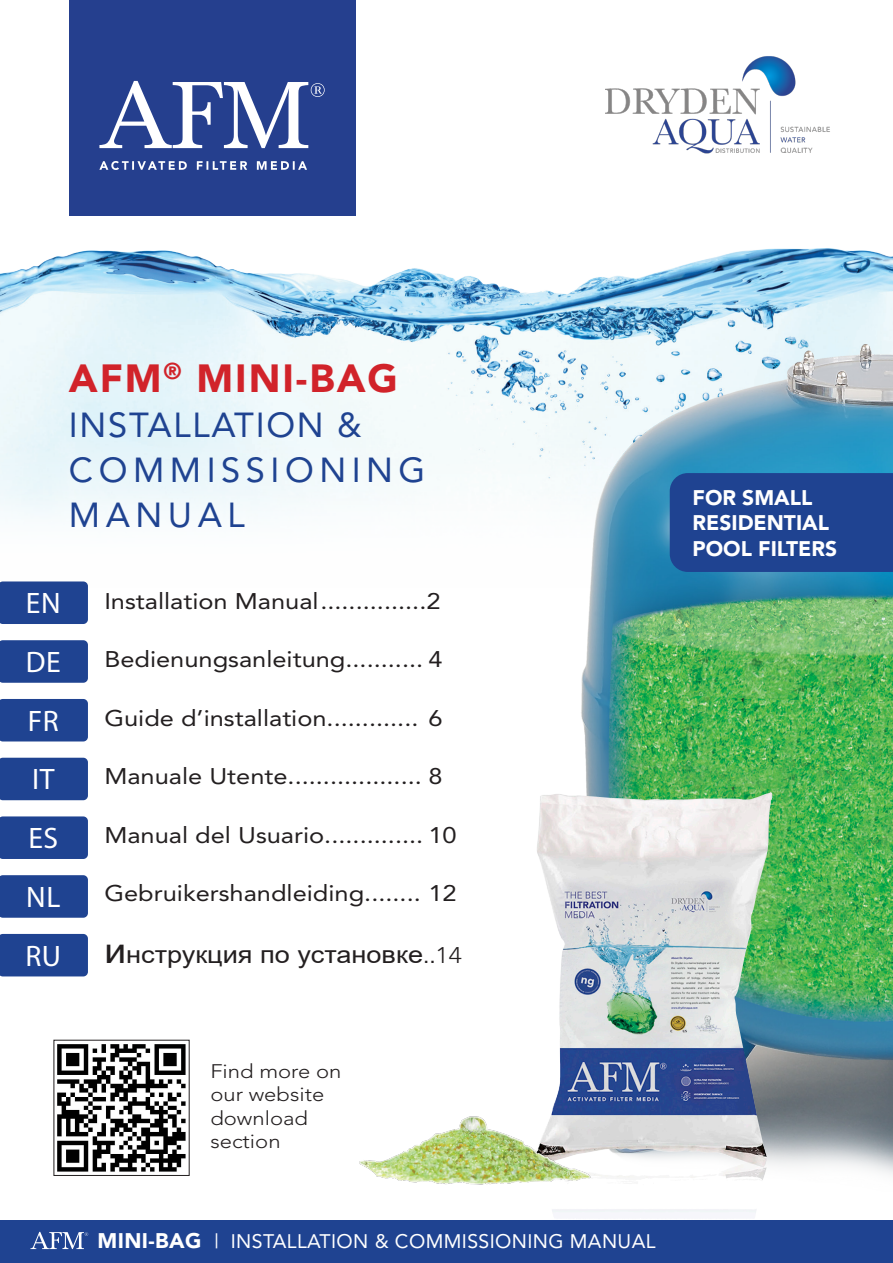
<style>
.page{position:relative;width:893px;height:1263px;background:#fff}
.page>*{position:absolute;margin:0;border:0;box-sizing:border-box;transform-origin:0 0}
.t1{font:900 39px "Avenir";letter-spacing:.05em;color:#d1232a}
.t2{font:34.5px "Avenir";letter-spacing:.16em;color:#1f4391}
.t3{font:34.5px "Avenir";letter-spacing:.05em;color:#1f4391}
.t4{font:29.7px "Myriad Pro";letter-spacing:.02em;color:#fff}
.t5{font:24px "Arial";color:#231f20;scale:1.13 1}
.t6{font:22.5px "Avenir";color:#231f20;scale:1.13 1}
.t7{font:900 21px "Avenir";color:#fff}
.t8{font:19.5px "Avenir";letter-spacing:.02em;color:#fff}
.t9{font:300 19.5px/23.4px "Avenir";color:#231f20;scale:1.13 1}
.s1{font-size:34.5px}
.s2{font-family:"Arial Narrow"}
.s3{font-family:"Avenir";font-weight:300;font-size:22.5px}
.s4{font-weight:900;font-size:21px}
</style>
<div class="page">
<div style="left:0;top:1220px;width:893px;height:43px;background:#1f4391"></div>
<svg style="left:30px;top:1232px;width:58px;height:17px"></svg>
<img style="left:605px;top:56px;width:225px;height:98px">
<div style="left:69px;top:0;width:286px;height:222px;background:#253f8e"></div>
<svg style="left:99px;top:81px;width:226px;height:67px"></svg>
<svg style="left:99px;top:161px;width:208px;height:9px"></svg>
<img style="left:0;top:217px;width:893px;height:298px">
<img style="left:562px;top:288px;width:331px;height:925px">
<img style="left:537px;top:792px;width:233px;height:389px">
<div style="left:0;top:581px;width:88px;height:43px;background:#1f4391"></div>
<div style="left:0;top:640px;width:88px;height:43px;background:#1f4391"></div>
<div style="left:0;top:699px;width:88px;height:42px;background:#1f4391"></div>
<div style="left:0;top:758px;width:88px;height:42px;background:#1f4391"></div>
<div style="left:0;top:816px;width:88px;height:43px;background:#1f4391"></div>
<div style="left:0;top:875px;width:88px;height:43px;background:#1f4391"></div>
<div style="left:0;top:934px;width:88px;height:42px;background:#1f4391"></div>
<img style="left:359px;top:1086px;width:246px;height:127px">
<img style="left:57px;top:1044px;width:129px;height:128px">
<div style="left:670px;top:473px;width:223px;height:99px;background:#1f4391"></div>
<p class="t1" style="left:69px;top:355px;width:330px">AFM<sup>®</sup> MINI-BAG</p>
<p class="t3" style="left:69px;top:405px;width:294px">INSTALLATION &amp;</p>
<p class="t2" style="left:69px;top:450px;width:358px">COMMISSIONING</p>
<p class="t2" style="left:69px;top:495px;width:177px">MANUAL</p>
<p class="t4" style="left:26px;top:585px;width:36px">EN</p>
<p class="t4" style="left:26px;top:643px;width:36px">DE</p>
<p class="t4" style="left:28px;top:702px;width:33px">FR</p>
<p class="t4" style="left:32px;top:761px;width:24px">IT</p>
<p class="t4" style="left:28px;top:820px;width:31px">ES</p>
<p class="t4" style="left:26px;top:878px;width:36px">NL</p>
<p class="t4" style="left:25px;top:937px;width:37px">RU</p>
<p class="t6" style="left:104px;top:588px;width:299px">Installation Manual...............2</p>
<p class="t6" style="left:104px;top:646px;width:301px">Bedienungsanleitung........... 4</p>
<p class="t6" style="left:104px;top:705px;width:301px">Guide d’installation............. 6</p>
<p class="t6" style="left:104px;top:763px;width:301px">Manuale Utente................... 8</p>
<p class="t6" style="left:104px;top:822px;width:313px">Manual del Usuario.............. 10</p>
<p class="t6" style="left:104px;top:880px;width:313px">Gebruikershandleiding........ 12</p>
<p class="t5" style="left:104px;top:938px;width:318px"><span class="s1">и</span>нструкция по установке<span class="s2">..</span><span class="s3">14</span></p>
<p class="t9" style="left:210px;top:1059px;width:118px">Find more on our website download section</p>
<p class="t8" style="left:97px;top:1230px;width:560px"><span class="s4">MINI-BAG</span> | INSTALLATION &amp; COMMISSIONING MANUAL</p>
<p class="t7" style="left:692px;top:485px;width:121px">FOR SMALL</p>
<p class="t7" style="left:692px;top:510px;width:138px">RESIDENTIAL</p>
<p class="t7" style="left:692px;top:536px;width:146px">POOL FILTERS</p>
</div>
